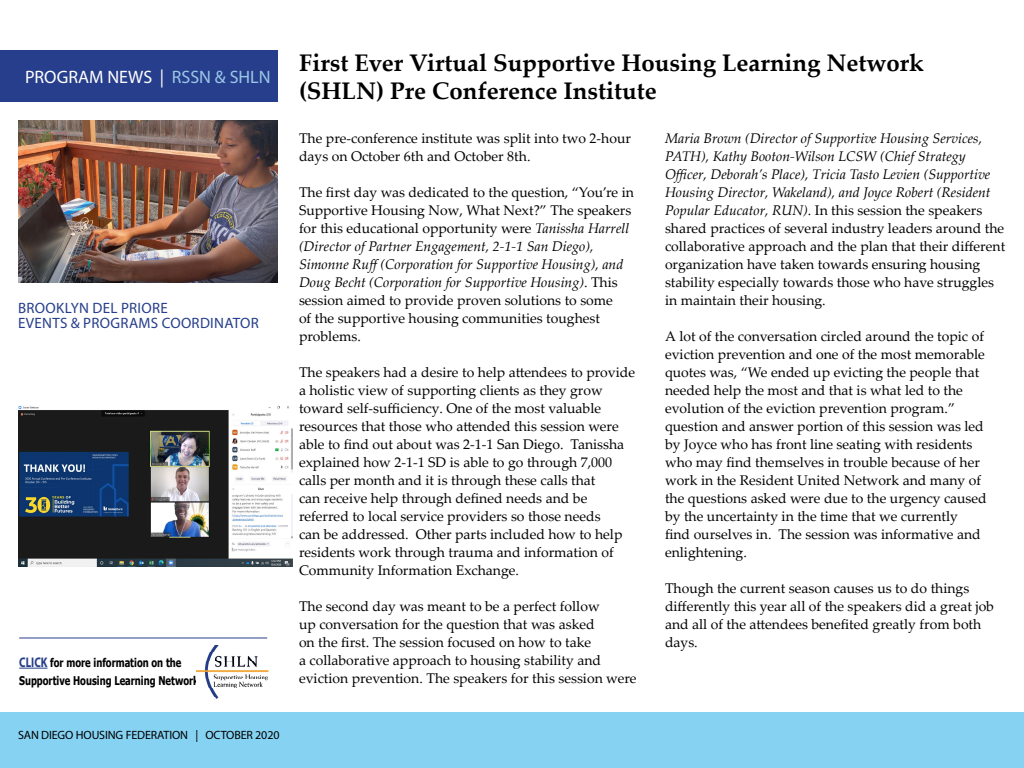
<style>
.page{position:relative;width:1024px;height:768px;background:#fff}
.page>*{position:absolute;margin:0;border:0;box-sizing:border-box;transform-origin:0 0}
.t1{font:700 24px/28.8px "Palatino Linotype";color:#000}
.t2{font:18px "Myriad Pro";color:#fff}
.t3{font:15px/15px "Myriad Pro";letter-spacing:.02em;color:#263e8b}
.t4{font:14px/18px "Palatino Linotype";color:#000}
.t5{font:700 12px/18px "Tahoma";color:#000;scale:.78 1}
.t6{font:12px "Myriad Pro";letter-spacing:-.01em;color:#000}
.s1{color:#9bc6e7}
.s2{font-family:"Myriad Pro";font-size:14px;color:#263e8b}
.s3{font-style:italic}
</style>
<div class="page">
<div style="left:0;top:712px;width:1024px;height:56px;background:#86d2f2"></div>
<div style="left:0;top:50px;width:278px;height:52px;background:#263e8b"></div>
<svg style="left:19px;top:668px;width:29px;height:1px"></svg>
<hr style="left:19px;top:638px;width:248px;height:1px;background:#263e8b">
<img style="left:18px;top:120px;width:260px;height:163px">
<img style="left:196px;top:645px;width:73px;height:54px">
<img style="left:18px;top:406px;width:275px;height:160px">
<p class="t2" style="left:25px;top:65px;width:247px">PROGRAM NEWS | <span class="s1">RSSN &amp; SHLN</span></p>
<p class="t3" style="left:18px;top:300px;width:242px">BROOKLYN DEL PRIORE<br>EVENTS &amp; PROGRAMS COORDINATOR</p>
<p class="t5" style="left:19px;top:654px;width:232px"><span class="s2">CLICK</span> for more information on the<br>Supportive Housing Learning Network</p>
<p class="t6" style="left:18px;top:728px;width:263px">SAN DIEGO HOUSING FEDERATION | OCTOBER 2020</p>
<h1 class="t1" style="left:299px;top:47px;width:626px">First Ever Virtual Supportive Housing Learning Network (SHLN) Pre Conference Institute</h1>
<p class="t4" style="left:299px;top:129px;width:334px">The pre-conference institute was split into two 2-hour days on October 6th and October 8th.</p>
<p class="t4" style="left:299px;top:183px;width:337px">The first day was dedicated to the question, “You’re in Supportive Housing Now, What Next?” The speakers for this educational opportunity were <span class="s3">Tanissha Harrell (Director of Partner Engagement, 2-1-1 San Diego), Simonne Ruff (Corporation for Supportive Housing), and Doug Becht (Corporation for Supportive Housing)</span>. This session aimed to provide proven solutions to some<br>of the supportive housing communities toughest problems.</p>
<p class="t4" style="left:299px;top:363px;width:338px">The speakers had a desire to help attendees to provide a holistic view of supporting clients as they grow toward self-sufficiency. One of the most valuable resources that those who attended this session were able to find out about was 2-1-1 San Diego. Tanissha explained how 2-1-1 SD is able to go through 7,000 calls per month and it is through these calls that<br>can receive help through defined needs and be referred to local service providers so those needs<br>can be addressed. Other parts included how to help residents work through trauma and information of Community Information Exchange.</p>
<p class="t4" style="left:299px;top:597px;width:339px">The second day was meant to be a perfect follow<br>up conversation for the question that was asked<br>on the first. The session focused on how to take<br>a collaborative approach to housing stability and eviction prevention. The speakers for this session were</p>
<p class="t4" style="left:665px;top:129px;width:342px"><span class="s3">Maria Brown (Director of Supportive Housing Services, PATH), Kathy Booton-Wilson LCSW (Chief Strategy Officer, Deborah’s Place), Tricia Tasto Levien (Supportive Housing Director, Wakeland), and Joyce Robert (Resident Popular Educator, RUN)</span>. In this session the speakers shared practices of several industry leaders around the collaborative approach and the plan that their different organization have taken towards ensuring housing stability especially towards those who have struggles in maintain their housing.</p>
<p class="t4" style="left:665px;top:327px;width:323px">A lot of the conversation circled around the topic of eviction prevention and one of the most memorable quotes was, “We ended up evicting the people that needed help the most and that is what led to the evolution of the eviction prevention program.” question and answer portion of this session was led by Joyce who has front line seating with residents who may find themselves in trouble because of her work in the Resident United Network and many of the questions asked were due to the urgency caused by the uncertainty in the time that we currently<br>find ourselves in. The session was informative and enlightening.</p>
<p class="t4" style="left:665px;top:579px;width:331px">Though the current season causes us to do things differently this year all of the speakers did a great job and all of the attendees benefited greatly from both days.</p>
</div>
